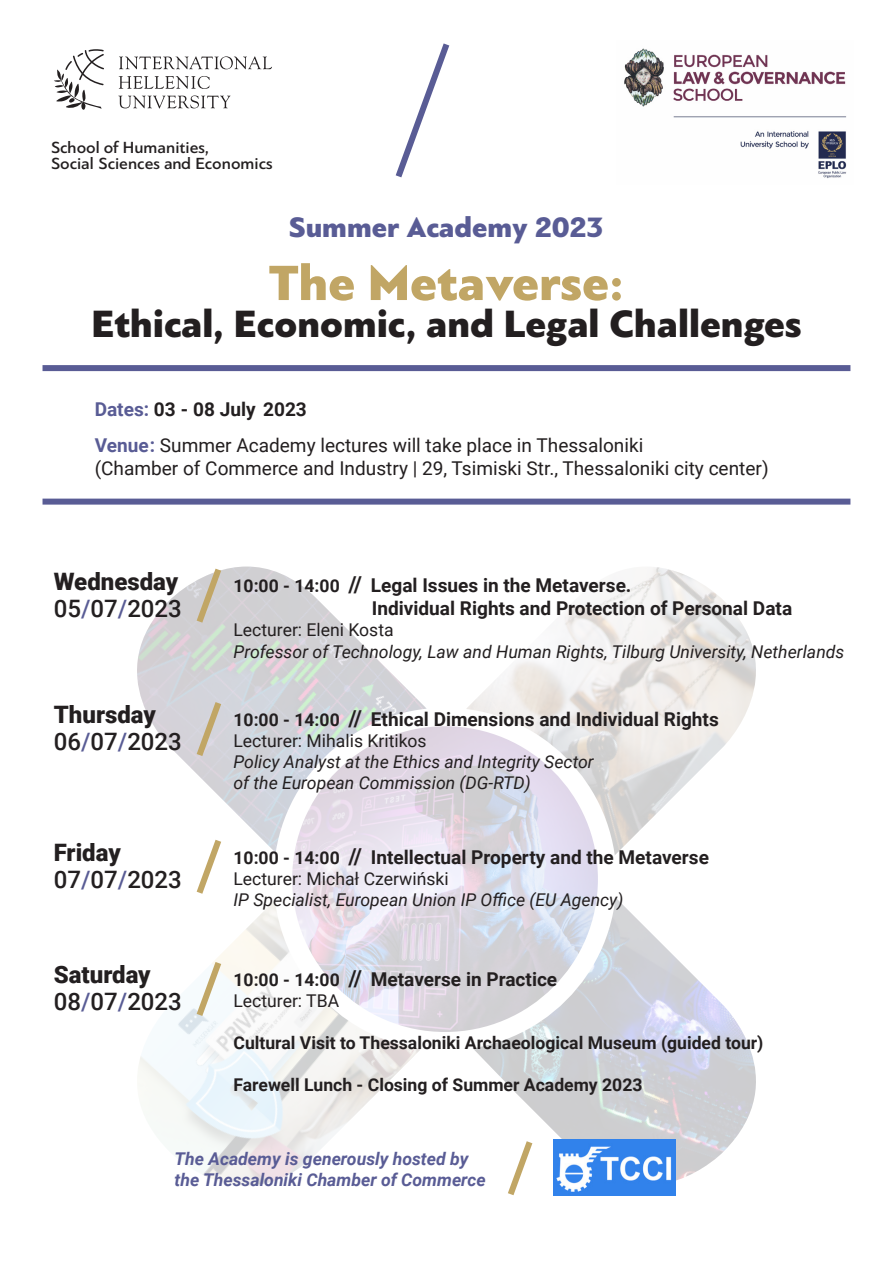
<style>
.page{position:relative;width:893px;height:1263px;background:#fff}
.page>*{position:absolute;margin:0;border:0;box-sizing:border-box;transform-origin:0 0}
.t1{font:900 51.9px "PF Bague Sans Pro";color:#c1a665}
.t2{font:900 39.9px "PF Bague Sans Pro";color:#231f20}
.t3{font:900 29.4px "PF Bague Sans Pro";color:#595c95}
.t4{font:500 24px "Roboto";color:#231f20}
.t5{font:900 24px "Roboto";color:#231f20}
.t6{font:700 19.05px "Roboto";color:#231f20}
.t7{font:19.05px "Roboto";color:#231f20}
.t8{font:italic 17.55px "Roboto";color:#231f20}
.t9{font:700 17.55px "Roboto";color:#231f20}
.t10{font:17.55px "Roboto";color:#231f20}
.t11{font:italic 700 17.55px "Roboto";color:#595c95}
.t12{font:500 16.95px "PF Bague Sans Pro";color:#231f20}
.s1{color:#595c95}
.s2{font-weight:700;color:#595c95}
.s3{font-size:17.55px}
.s4{font-size:22.05px}
</style>
<div class="page">
<img style="left:137px;top:566px;width:290px;height:287px">
<img style="left:498px;top:897px;width:258px;height:299px">
<img style="left:466px;top:567px;width:290px;height:288px">
<img style="left:138px;top:901px;width:360px;height:284px">
<img style="left:283px;top:717px;width:324px;height:324px;border-radius:162px">
<div style="left:274px;top:708px;width:342px;height:342px;border:19px solid #fff;border-radius:50%"></div>
<svg style="left:192px;top:566px;width:34px;height:63px;background:#d4cfc7"></svg>
<svg style="left:192px;top:695px;width:34px;height:68px;background:#d1cdc9"></svg>
<svg style="left:192px;top:833px;width:34px;height:61px"></svg>
<svg style="left:192px;top:955px;width:34px;height:67px"></svg>
<div style="left:43px;top:365px;width:807px;height:6px;background:#595c95"></div>
<div style="left:43px;top:499px;width:807px;height:6px;background:#595c95"></div>
<svg style="left:395px;top:43px;width:55px;height:135px"></svg>
<svg style="left:118px;top:56px;width:154px;height:53px"></svg>
<svg style="left:54px;top:49px;width:50px;height:61px"></svg>
<img style="left:624px;top:48px;width:223px;height:131px">
<svg style="left:503px;top:1134px;width:34px;height:62px"></svg>
<img style="left:553px;top:1140px;width:123px;height:55px">
<p class="t12" style="left:51px;top:137px;width:159px">School of Humanities,</p>
<p class="t12" style="left:51px;top:153px;width:223px">Social Sciences and Economics</p>
<p class="t3" style="left:289px;top:209px;width:316px">Summer Academy 2023</p>
<p class="t1" style="left:269px;top:250px;width:357px">The Metaverse:</p>
<p class="t2" style="left:91px;top:299px;width:712px">Ethical, Economic, and Legal Challenges</p>
<p class="t6" style="left:95px;top:396px;width:214px"><span class="s1">Dates:</span> 03 - 08 July 2023</p>
<p class="t7" style="left:95px;top:432px;width:550px"><span class="s2">Venue:</span> Summer Academy lectures will take place in Thessaloniki</p>
<p class="t7" style="left:95px;top:455px;width:675px">(Chamber of Commerce and Industry | 29, Tsimiski Str., Thessaloniki city center)</p>
<p class="t5" style="left:54px;top:564px;width:126px">Wednesday</p>
<p class="t4" style="left:54px;top:591px;width:130px">05<span class="s1">/</span>07<span class="s1">/</span>2023</p>
<p class="t6" style="left:233px;top:572px;width:399px"><span class="s3">10:00 - 14:00</span> <span class="s4">//</span> Legal Issues in the Metaverse.</p>
<p class="t6" style="left:372px;top:595px;width:422px">Individual Rights and Protection of Personal Data</p>
<p class="t10" style="left:233px;top:618px;width:162px">Lecturer: Eleni Kosta</p>
<p class="t8" style="left:233px;top:639px;width:612px">Professor of Technology, Law and Human Rights, Tilburg University, Netherlands</p>
<p class="t5" style="left:54px;top:698px;width:104px">Thursday</p>
<p class="t4" style="left:54px;top:725px;width:130px">06<span class="s1">/</span>07<span class="s1">/</span>2023</p>
<p class="t6" style="left:233px;top:706px;width:487px"><span class="s3">10:00 - 14:00</span> <span class="s4">//</span> Ethical Dimensions and Individual Rights</p>
<p class="t10" style="left:233px;top:728px;width:195px">Lecturer: Mihalis Kritikos</p>
<p class="t8" style="left:233px;top:749px;width:362px">Policy Analyst at the Ethics and Integrity Sector</p>
<p class="t8" style="left:233px;top:771px;width:299px">of the European Commission (DG-RTD)</p>
<p class="t5" style="left:54px;top:835px;width:69px">Friday</p>
<p class="t4" style="left:54px;top:862px;width:130px">07<span class="s1">/</span>07<span class="s1">/</span>2023</p>
<p class="t6" style="left:233px;top:843px;width:477px"><span class="s3">10:00 - 14:00</span> <span class="s4">//</span> Intellectual Property and the Metaverse</p>
<p class="t10" style="left:233px;top:866px;width:217px">Lecturer: Michał Czerwiński</p>
<p class="t8" style="left:233px;top:887px;width:391px">IP Specialist, European Union IP Office (EU Agency)</p>
<p class="t5" style="left:54px;top:958px;width:98px">Saturday</p>
<p class="t4" style="left:54px;top:985px;width:130px">08<span class="s1">/</span>07<span class="s1">/</span>2023</p>
<p class="t6" style="left:233px;top:966px;width:325px"><span class="s3">10:00 - 14:00</span> <span class="s4">//</span> Metaverse in Practice</p>
<p class="t10" style="left:233px;top:988px;width:107px">Lecturer: TBA</p>
<p class="t9" style="left:233px;top:1030px;width:531px">Cultural Visit to Thessaloniki Archaeological Museum (guided tour)</p>
<p class="t9" style="left:233px;top:1073px;width:411px">Farewell Lunch - Closing of Summer Academy 2023</p>
<p class="t11" style="left:175px;top:1147px;width:295px">The Academy is generously hosted by</p>
<p class="t11" style="left:175px;top:1168px;width:313px">the Thessaloniki Chamber of Commerce</p>
</div>
